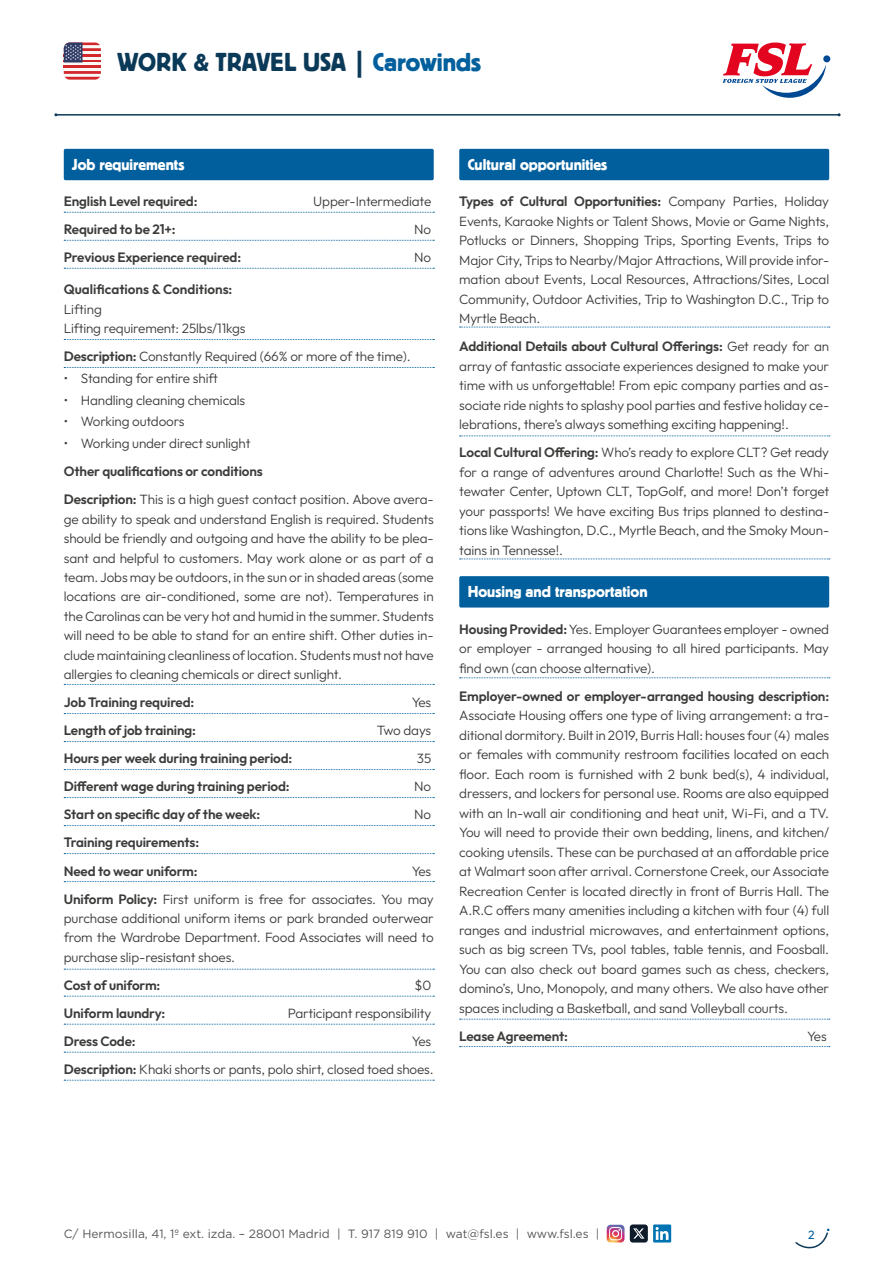
<style>
.page{position:relative;width:893px;height:1263px;background:#fff}
.page>*{position:absolute;margin:0;border:0;box-sizing:border-box;transform-origin:0 0}
.t1{font:27px "Black";color:#0b3a59}
.t2{font:16.5px "Black";color:#fff}
.t3{font:300 13.5px/19.5px "Outfit";letter-spacing:-.01em;color:#3c3c3b;text-align:justify}
.t4{font:600 13.5px/28px "Outfit";letter-spacing:-.01em;color:#3c3c3b}
.t5{font:12px "Gotham";color:#575756}
.t6{font:12px "Outfit";color:#005f9c}
.s1{color:#005f9c}
.s2{font-weight:600}
.s3{font-weight:300}
</style>
<div class="page">
<div style="left:823px;top:55px;width:7px;height:7px;background:#004992;border-radius:50%"></div>
<svg style="left:723px;top:43px;width:103px;height:55px"></svg>
<hr style="left:64px;top:62px;width:37px;height:3px;background:#f8f8f7">
<hr style="left:64px;top:65px;width:37px;height:3px;background:#d2272b">
<hr style="left:64px;top:68px;width:37px;height:3px;background:#f8f8f7">
<svg style="left:64px;top:71px;width:37px;height:9px"></svg>
<svg style="left:64px;top:43px;width:37px;height:19px"></svg>
<svg style="left:607px;top:1225px;width:17px;height:17px"></svg>
<div style="left:630px;top:1224px;width:18px;height:18px;background:#0d1b2a;border-radius:3px"></div>
<svg style="left:633px;top:1228px;width:11px;height:10px"></svg>
<svg style="left:653px;top:1224px;width:18px;height:18px"></svg>
<svg style="left:656px;top:1227px;width:12px;height:13px"></svg>
<svg style="left:795px;top:1229px;width:34px;height:20px"></svg>
<hr style="left:56px;top:114px;width:783px;height:2px;background:#0b3a59">
<div style="left:64px;top:149px;width:370px;height:31px;background:#005f9c;border-radius:2px"></div>
<svg style="left:64px;top:212px;width:370px;height:1px"></svg>
<svg style="left:64px;top:240px;width:370px;height:1px"></svg>
<svg style="left:64px;top:268px;width:370px;height:1px"></svg>
<svg style="left:64px;top:339px;width:370px;height:1px"></svg>
<svg style="left:64px;top:367px;width:370px;height:1px"></svg>
<svg style="left:64px;top:684px;width:370px;height:1px"></svg>
<svg style="left:64px;top:713px;width:370px;height:1px"></svg>
<svg style="left:64px;top:741px;width:370px;height:1px"></svg>
<svg style="left:64px;top:769px;width:370px;height:1px"></svg>
<svg style="left:64px;top:797px;width:370px;height:1px"></svg>
<svg style="left:64px;top:825px;width:370px;height:1px"></svg>
<svg style="left:64px;top:853px;width:370px;height:1px"></svg>
<svg style="left:64px;top:881px;width:370px;height:1px"></svg>
<svg style="left:64px;top:969px;width:370px;height:1px"></svg>
<svg style="left:64px;top:996px;width:370px;height:1px"></svg>
<svg style="left:64px;top:1024px;width:370px;height:1px"></svg>
<svg style="left:64px;top:1052px;width:370px;height:1px"></svg>
<svg style="left:64px;top:1080px;width:370px;height:1px"></svg>
<div style="left:459px;top:149px;width:370px;height:31px;background:#005f9c;border-radius:2px"></div>
<svg style="left:460px;top:327px;width:370px;height:1px"></svg>
<svg style="left:460px;top:435px;width:370px;height:1px"></svg>
<svg style="left:460px;top:559px;width:370px;height:1px"></svg>
<div style="left:459px;top:576px;width:370px;height:31px;background:#005f9c;border-radius:2px"></div>
<svg style="left:460px;top:677px;width:370px;height:1px"></svg>
<svg style="left:460px;top:1019px;width:370px;height:1px"></svg>
<svg style="left:460px;top:1046px;width:370px;height:1px"></svg>
<h1 class="t1" style="left:117px;top:48px;width:365px">WORK &amp; TRAVEL USA | <span class="s1">Carowinds</span></h1>
<p class="t2" style="left:72px;top:155px;width:114px">Job requirements</p>
<p class="t4" style="left:64px;top:187px;width:135px">English Level required:</p>
<p class="t3" style="left:313px;top:192px;width:120px">Upper-Intermediate</p>
<p class="t4" style="left:64px;top:215px;width:113px">Required to be 21+:</p>
<p class="t3" style="left:414px;top:220px;width:19px">No</p>
<p class="t4" style="left:64px;top:243px;width:179px">Previous Experience required:</p>
<p class="t3" style="left:414px;top:248px;width:19px">No</p>
<p class="t4" style="left:64px;top:276px;width:170px">Qualifications &amp; Conditions:</p>
<p class="t3" style="left:64px;top:299px;width:183px">Lifting<br>Lifting requirement: 25lbs/11kgs</p>
<p class="t3" style="left:64px;top:347px;width:348px"><span class="s2">Description:</span> Constantly Required (66% or more of the time).</p>
<p class="t3" style="left:64px;top:369px;width:156px">• Standing for entire shift</p>
<p class="t3" style="left:64px;top:390px;width:183px">• Handling cleaning chemicals</p>
<p class="t3" style="left:64px;top:412px;width:122px">• Working outdoors</p>
<p class="t3" style="left:64px;top:433px;width:188px">• Working under direct sunlight</p>
<p class="t4" style="left:64px;top:457px;width:371px">Other qualifications or conditions<br>Description: <span class="s3">This is a high guest contact position. Above avera-</span></p>
<p class="t3" style="left:64px;top:509px;width:371px">ge ability to speak and understand English is required. Students should be friendly and outgoing and have the ability to be plea&shy;sant and helpful to customers. May work alone or as part of a team. Jobs may be outdoors, in the sun or in shaded areas (some locations are air-conditioned, some are not). Temperatures in the Carolinas can be very hot and humid in the summer. Students will need to be able to stand for an entire shift. Other duties in&shy;clude maintaining cleanliness of location. Students must not have allergies to cleaning chemicals or direct sunlight.</p>
<p class="t4" style="left:64px;top:689px;width:132px">Job Training required:</p>
<p class="t3" style="left:412px;top:693px;width:21px">Yes</p>
<p class="t4" style="left:64px;top:717px;width:134px">Length of job training:</p>
<p class="t3" style="left:377px;top:721px;width:56px">Two days</p>
<p class="t4" style="left:64px;top:745px;width:230px">Hours per week during training period:</p>
<p class="t3" style="left:417px;top:749px;width:16px">35</p>
<p class="t4" style="left:64px;top:773px;width:227px">Different wage during training period:</p>
<p class="t3" style="left:414px;top:777px;width:19px">No</p>
<p class="t4" style="left:64px;top:801px;width:198px">Start on specific day of the week:</p>
<p class="t3" style="left:414px;top:805px;width:19px">No</p>
<p class="t4" style="left:64px;top:829px;width:137px">Training requirements:<br>Need to wear uniform:</p>
<p class="t3" style="left:64px;top:857px;width:371px;line-height:28px;text-align:right">Yes<br><span class="s2">Uniform Policy:</span> First uniform is free for associates. You may</p>
<p class="t3" style="left:64px;top:908px;width:371px">purchase additional uniform items or park branded outerwear from the Wardrobe Department. Food Associates will need to purchase slip-resistant shoes.</p>
<p class="t4" style="left:64px;top:971px;width:98px">Cost of uniform:</p>
<p class="t3" style="left:415px;top:975px;width:18px">$0</p>
<p class="t4" style="left:64px;top:999px;width:103px">Uniform laundry:</p>
<p class="t3" style="left:288px;top:1003px;width:145px">Participant responsibility</p>
<p class="t4" style="left:64px;top:1027px;width:73px">Dress Code:</p>
<p class="t3" style="left:64px;top:1027px;width:371px;line-height:28px;text-align:right">Yes<br><span class="s2">Description:</span> Khaki shorts or pants, polo shirt, closed toed shoes.</p>
<p class="t2" style="left:468px;top:155px;width:141px">Cultural opportunities</p>
<p class="t3" style="left:459px;top:192px;width:371px"><span class="s2">Types of Cultural Opportunities:</span> Company Parties, Holiday Events, Karaoke Nights or Talent Shows, Movie or Game Nights, Potlucks or Dinners, Shopping Trips, Sporting Events, Trips to Major City, Trips to Nearby/Major Attractions, Will provide infor&shy;mation about Events, Local Resources, Attractions/Sites, Local Community, Outdoor Activities, Trip to Washington D.C., Trip to Myrtle Beach.</p>
<p class="t3" style="left:459px;top:337px;width:371px"><span class="s2">Additional Details about Cultural Offerings:</span> Get ready for an array of fantastic associate experiences designed to make your time with us unforgettable! From epic company parties and as&shy;sociate ride nights to splashy pool parties and festive holiday ce&shy;lebrations, there’s always something exciting happening!.</p>
<p class="t3" style="left:459px;top:443px;width:371px"><span class="s2">Local Cultural Offering:</span> Who’s ready to explore CLT? Get ready for a range of adventures around Charlotte! Such as the Whi&shy;tewater Center, Uptown CLT, TopGolf, and more! Don’t forget your passports! We have exciting Bus trips planned to destina&shy;tions like Washington, D.C., Myrtle Beach, and the Smoky Moun&shy;tains in Tennesse!.</p>
<p class="t2" style="left:468px;top:583px;width:181px">Housing and transportation</p>
<p class="t3" style="left:459px;top:619px;width:371px"><span class="s2">Housing Provided:</span> Yes. Employer Guarantees employer - owned or employer - arranged housing to all hired participants. May find own (can choose alternative).</p>
<p class="t4" style="left:459px;top:682px;width:371px">Employer-owned or employer-arranged housing description:</p>
<p class="t3" style="left:459px;top:705px;width:371px">Associate Housing offers one type of living arrangement: a tra&shy;ditional dormitory. Built in 2019, Burris Hall: houses four (4) males or females with community restroom facilities located on each floor. Each room is furnished with 2 bunk bed(s), 4 individual, dressers, and lockers for personal use. Rooms are also equipped with an In-wall air conditioning and heat unit, Wi-Fi, and a TV.<br>You will need to provide their own bedding, linens, and kitchen/ cooking utensils. These can be purchased at an affordable price at Walmart soon after arrival. Cornerstone Creek, our Associate Recreation Center is located directly in front of Burris Hall. The A.R.C offers many amenities including a kitchen with four (4) full ranges and industrial microwaves, and entertainment options, such as big screen TVs, pool tables, table tennis, and Foosball.<br>You can also check out board games such as chess, checkers, domino’s, Uno, Monopoly, and many others. We also have other spaces including a Basketball, and sand Volleyball courts.</p>
<p class="t4" style="left:459px;top:1022px;width:110px">Lease Agreement:</p>
<p class="t3" style="left:807px;top:1026px;width:21px">Yes</p>
<p class="t5" style="left:64px;top:1226px;width:537px">C/ Hermosilla, 41, 1º ext. izda. – 28001 Madrid | T. 917 819 910 | wat@fsl.es | www.fsl.es |</p>
<p class="t6" style="left:808px;top:1228px;width:8px">2</p>
</div>
